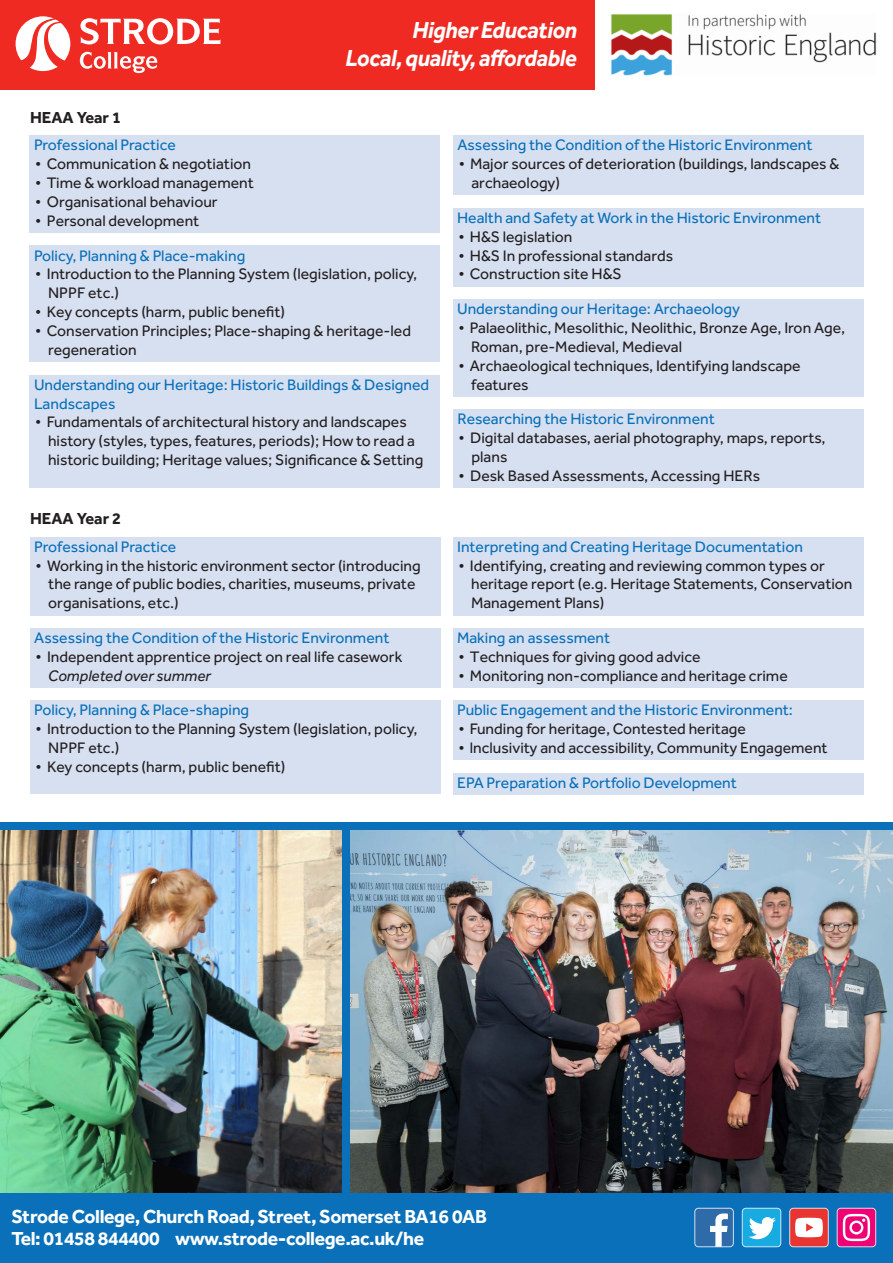
<style>
.page{position:relative;width:893px;height:1263px;background:#fff}
.page>*{position:absolute;margin:0;border:0;box-sizing:border-box;transform-origin:0 0}
.t1{font:italic 700 24px/28.2px "Effra";letter-spacing:-.02em;color:#fff;text-align:right;scale:.96 1}
.t2{font:700 19.5px/22.5px "Effra";letter-spacing:-.02em;color:#fff}
.t3{font:700 16.5px "Effra";color:#231f20}
.t4{font:15.75px/18.9px "Effra";color:#231f20}
.t5{font:15.75px/18.9px "Effra";color:#0970b9}
.t6{font:italic 15.75px "Effra";color:#231f20}
</style>
<div class="page">
<div style="left:0;top:823px;width:893px;height:440px;background:#0970b9"></div>
<div style="left:30px;top:136px;width:410px;height:97px;background:#d7e0f1"></div>
<div style="left:30px;top:375px;width:410px;height:113px;background:#d7e0f1"></div>
<div style="left:30px;top:246px;width:410px;height:116px;background:#d7e0f1"></div>
<div style="left:453px;top:409px;width:410px;height:79px;background:#d7e0f1"></div>
<div style="left:453px;top:299px;width:410px;height:97px;background:#d7e0f1"></div>
<div style="left:453px;top:208px;width:410px;height:78px;background:#d7e0f1"></div>
<div style="left:453px;top:136px;width:410px;height:59px;background:#d7e0f1"></div>
<div style="left:30px;top:537px;width:410px;height:78px;background:#d7e0f1"></div>
<div style="left:453px;top:537px;width:410px;height:78px;background:#d7e0f1"></div>
<div style="left:453px;top:628px;width:410px;height:59px;background:#d7e0f1"></div>
<div style="left:30px;top:700px;width:410px;height:94px;background:#d7e0f1"></div>
<div style="left:453px;top:773px;width:410px;height:21px;background:#d7e0f1"></div>
<div style="left:453px;top:700px;width:410px;height:60px;background:#d7e0f1"></div>
<div style="left:30px;top:628px;width:410px;height:59px;background:#d7e0f1"></div>
<div style="left:0;top:0;width:594px;height:89px;background:#ee2a23"></div>
<svg style="left:16px;top:16px;width:54px;height:55px"></svg>
<svg style="left:80px;top:18px;width:140px;height:26px"></svg>
<svg style="left:80px;top:52px;width:77px;height:21px"></svg>
<img style="left:611px;top:14px;width:265px;height:62px">
<div style="left:695px;top:1208px;width:38px;height:39px;background:#2e6ba8;border-radius:4px"></div>
<div style="left:695px;top:1208px;width:39px;height:39px;border:1px solid #fff;border-radius:4px"></div>
<svg style="left:710px;top:1213px;width:18px;height:34px"></svg>
<div style="left:742px;top:1208px;width:39px;height:39px;background:#17abe2;border-radius:4px"></div>
<div style="left:742px;top:1208px;width:39px;height:39px;border:1px solid #fff;border-radius:4px"></div>
<svg style="left:748px;top:1217px;width:28px;height:22px"></svg>
<div style="left:790px;top:1208px;width:38px;height:39px;background:#e83532;border-radius:4px"></div>
<div style="left:789px;top:1208px;width:39px;height:39px;border:1px solid #fff;border-radius:4px"></div>
<svg style="left:795px;top:1217px;width:28px;height:20px"></svg>
<div style="left:837px;top:1208px;width:39px;height:39px;background:#ef0075;border-radius:4px"></div>
<div style="left:837px;top:1208px;width:39px;height:39px;border:1px solid #fff;border-radius:4px"></div>
<svg style="left:843px;top:1214px;width:27px;height:27px"></svg>
<img style="left:350px;top:830px;width:543px;height:363px">
<img style="left:0;top:830px;width:341px;height:363px">
<p class="t3" style="left:30px;top:107px;width:93px">HEAA Year 1</p>
<h1 class="t1" style="left:345px;top:15px;width:243px">Higher Education<br>Local, quality, affordable</h1>
<p class="t5" style="left:34px;top:136px;width:143px">Professional Practice</p>
<p class="t4" style="left:35px;top:154px;width:217px">• Communication &amp; negotiation</p>
<p class="t4" style="left:35px;top:173px;width:220px">• Time &amp; workload management</p>
<p class="t4" style="left:35px;top:192px;width:184px">• Organisational behaviour</p>
<p class="t4" style="left:35px;top:211px;width:166px">• Personal development</p>
<p class="t5" style="left:34px;top:246px;width:213px">Policy, Planning &amp; Place-making</p>
<p class="t4" style="left:48px;top:265px;width:371px;text-indent:-13px">• Introduction to the Planning System (legislation, policy,<br>NPPF etc.)</p>
<p class="t4" style="left:35px;top:302px;width:251px">• Key concepts (harm, public benefit)</p>
<p class="t4" style="left:48px;top:321px;width:364px;text-indent:-13px">• Conservation Principles; Place-shaping &amp; heritage-led regeneration</p>
<p class="t5" style="left:34px;top:375px;width:397px">Understanding our Heritage: Historic Buildings &amp; Designed<br>Landscapes</p>
<p class="t4" style="left:48px;top:413px;width:377px;text-indent:-13px">• Fundamentals of architectural history and landscapes history (styles, types, features, periods); How to read a historic building; Heritage values; Significance &amp; Setting</p>
<p class="t3" style="left:30px;top:508px;width:93px">HEAA Year 2</p>
<p class="t5" style="left:34px;top:537px;width:143px">Professional Practice</p>
<p class="t4" style="left:48px;top:556px;width:374px;text-indent:-13px">• Working in the historic environment sector (introducing the range of public bodies, charities, museums, private organisations, etc.)</p>
<p class="t5" style="left:34px;top:628px;width:357px">Assessing the Condition of the Historic Environment</p>
<p class="t4" style="left:36px;top:647px;width:368px">• Independent apprentice project on real life casework</p>
<p class="t6" style="left:48px;top:666px;width:164px">Completed over summer</p>
<p class="t5" style="left:34px;top:700px;width:216px">Policy, Planning &amp; Place-shaping</p>
<p class="t4" style="left:48px;top:719px;width:371px;text-indent:-13px">• Introduction to the Planning System (legislation, policy,<br>NPPF etc.)</p>
<p class="t4" style="left:36px;top:757px;width:251px">• Key concepts (harm, public benefit)</p>
<p class="t5" style="left:457px;top:136px;width:357px">Assessing the Condition of the Historic Environment</p>
<p class="t4" style="left:471px;top:154px;width:370px;text-indent:-13px">• Major sources of deterioration (buildings, landscapes &amp; archaeology)</p>
<p class="t5" style="left:457px;top:208px;width:365px">Health and Safety at Work in the Historic Environment</p>
<p class="t4" style="left:458px;top:227px;width:116px">• H&amp;S legislation</p>
<p class="t4" style="left:458px;top:246px;width:216px">• H&amp;S In professional standards</p>
<p class="t4" style="left:458px;top:265px;width:165px">• Construction site H&amp;S</p>
<p class="t5" style="left:457px;top:299px;width:284px">Understanding our Heritage: Archaeology</p>
<p class="t4" style="left:471px;top:318px;width:376px;text-indent:-13px">• Palaeolithic, Mesolithic, Neolithic, Bronze Age, Iron Age,<br>Roman, pre-Medieval, Medieval</p>
<p class="t4" style="left:471px;top:356px;width:331px;text-indent:-13px">• Archaeological techniques, Identifying landscape features</p>
<p class="t5" style="left:457px;top:409px;width:259px">Researching the Historic Environment</p>
<p class="t4" style="left:471px;top:428px;width:355px;text-indent:-13px">• Digital databases, aerial photography, maps, reports, plans</p>
<p class="t4" style="left:459px;top:466px;width:303px">• Desk Based Assessments, Accessing HERs</p>
<p class="t5" style="left:457px;top:537px;width:347px">Interpreting and Creating Heritage Documentation</p>
<p class="t4" style="left:471px;top:556px;width:383px;text-indent:-13px">• Identifying, creating and reviewing common types or heritage report (e.g. Heritage Statements, Conservation<br>Management Plans)</p>
<p class="t5" style="left:457px;top:628px;width:155px">Making an assessment</p>
<p class="t4" style="left:458px;top:647px;width:244px">• Techniques for giving good advice</p>
<p class="t4" style="left:458px;top:666px;width:331px">• Monitoring non-compliance and heritage crime</p>
<p class="t5" style="left:457px;top:700px;width:337px">Public Engagement and the Historic Environment:</p>
<p class="t4" style="left:458px;top:719px;width:289px">• Funding for heritage, Contested heritage</p>
<p class="t4" style="left:458px;top:738px;width:371px">• lnclusivity and accessibility, Community Engagement</p>
<p class="t5" style="left:457px;top:773px;width:281px">EPA Preparation &amp; Portfolio Development</p>
<p class="t2" style="left:12px;top:1204px;width:477px">Strode College, Church Road, Street, Somerset BA16 0AB<br>Tel: 01458 844400 www.strode-college.ac.uk/he</p>
</div>
